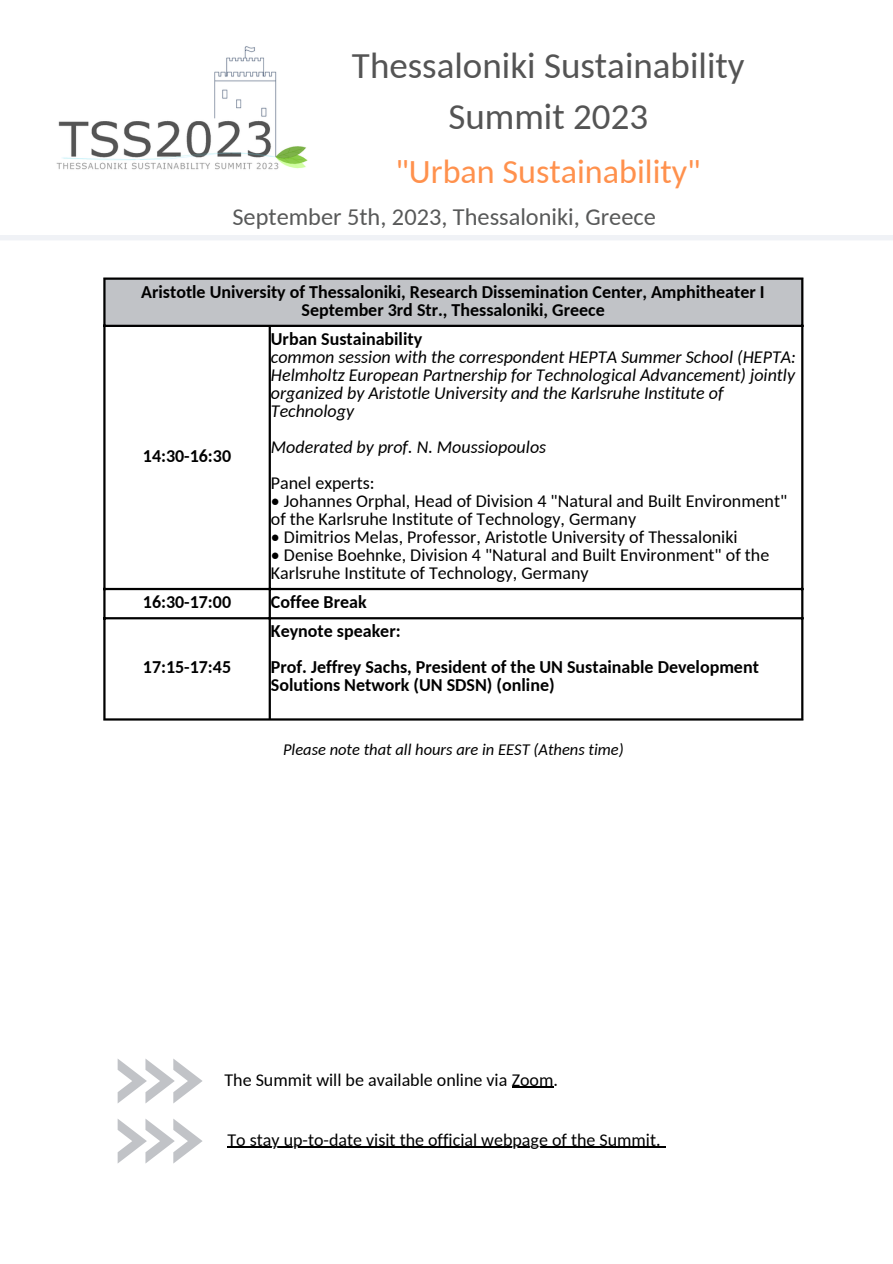
<style>
.page{position:relative;width:893px;height:1264px;background:#fff}
.page>*{position:absolute;margin:0;border:0;box-sizing:border-box;transform-origin:0 0}
.t1{font:36.9px/51.2px "Carlito";color:#545454;text-align:center}
.t2{font:34.05px "Carlito";color:#ff914d}
.t3{font:24.3px "Carlito";color:#585959}
.t4{font:18px/18px "Carlito";color:#000}
.t5{font:700 18px/18px "Carlito";color:#000}
.t6{font:italic 18px/18px "Carlito";color:#000}
.t7{font:italic 16.5px "Carlito";color:#000}
</style>
<div class="page">
<div style="left:104px;top:278px;width:698px;height:48px;background:#c1c3c7"></div>
<hr style="left:103px;top:280px;width:2px;height:438px;background:#000">
<hr style="left:268px;top:327px;width:3px;height:391px;background:#000">
<hr style="left:801px;top:280px;width:2px;height:438px;background:#000">
<hr style="left:103px;top:277px;width:700px;height:3px;background:#000">
<hr style="left:103px;top:325px;width:700px;height:2px;background:#000">
<hr style="left:103px;top:588px;width:700px;height:2px;background:#000">
<hr style="left:103px;top:617px;width:700px;height:2px;background:#000">
<hr style="left:103px;top:718px;width:700px;height:2px;background:#000">
<div style="left:0;top:235px;width:892px;height:5px;background:#f0f2f6"></div>
<img style="left:56px;top:46px;width:252px;height:124px">
<svg style="left:118px;top:1119px;width:84px;height:44px"></svg>
<hr style="left:511px;top:1086px;width:42px;height:1px;background:#000">
<hr style="left:227px;top:1146px;width:434px;height:1px;background:#000">
<svg style="left:118px;top:1059px;width:84px;height:44px"></svg>
<p class="t1" style="left:352px;top:44px;width:394px">Thessaloniki Sustainability<br>Summit 2023</p>
<p class="t2" style="left:395px;top:157px;width:307px">"Urban Sustainability"</p>
<p class="t3" style="left:232px;top:207px;width:425px">September 5th, 2023, Thessaloniki, Greece</p>
<p class="t5" style="left:141px;top:284px;width:624px">Aristotle University of Thessaloniki, Research Dissemination Center, Amphitheater I</p>
<p class="t5" style="left:301px;top:302px;width:305px">September 3rd Str., Thessaloniki, Greece</p>
<p class="t5" style="left:143px;top:448px;width:90px">14:30-16:30</p>
<p class="t5" style="left:271px;top:331px;width:153px">Urban Sustainability</p>
<p class="t6" style="left:271px;top:349px;width:526px">common session with the correspondent HEPTA Summer School (HEPTA:<br>Helmholtz European Partnership for Technological Advancement) jointly organized by Aristotle University and the Karlsruhe Institute of Technology</p>
<p class="t6" style="left:271px;top:439px;width:277px">Moderated by prof. N. Moussiopoulos</p>
<p class="t4" style="left:271px;top:475px;width:105px">Panel experts:</p>
<p class="t4" style="left:271px;top:493px;width:518px">• Johannes Orphal, Head of Division 4 "Natural and Built Environment" of the Karlsruhe Institute of Technology, Germany</p>
<p class="t4" style="left:271px;top:529px;width:468px">• Dimitrios Melas, Professor, Aristotle University of Thessaloniki</p>
<p class="t4" style="left:271px;top:547px;width:500px">• Denise Boehnke, Division 4 "Natural and Built Environment" of the<br>Karlsruhe Institute of Technology, Germany</p>
<p class="t5" style="left:143px;top:594px;width:90px">16:30-17:00</p>
<p class="t5" style="left:271px;top:594px;width:97px">Coffee Break</p>
<p class="t5" style="left:143px;top:660px;width:90px">17:15-17:45</p>
<p class="t5" style="left:271px;top:624px;width:131px">Keynote speaker:</p>
<p class="t5" style="left:271px;top:660px;width:489px">Prof. Jeffrey Sachs, President of the UN Sustainable Development<br>Solutions Network (UN SDSN) (online)</p>
<p class="t7" style="left:283px;top:742px;width:342px">Please note that all hours are in EEST (Athens time)</p>
<p class="t4" style="left:224px;top:1072px;width:335px">The Summit will be available online via Zoom.</p>
<p class="t4" style="left:227px;top:1132px;width:434px">To stay up-to-date visit the official webpage of the Summit.</p>
</div>
